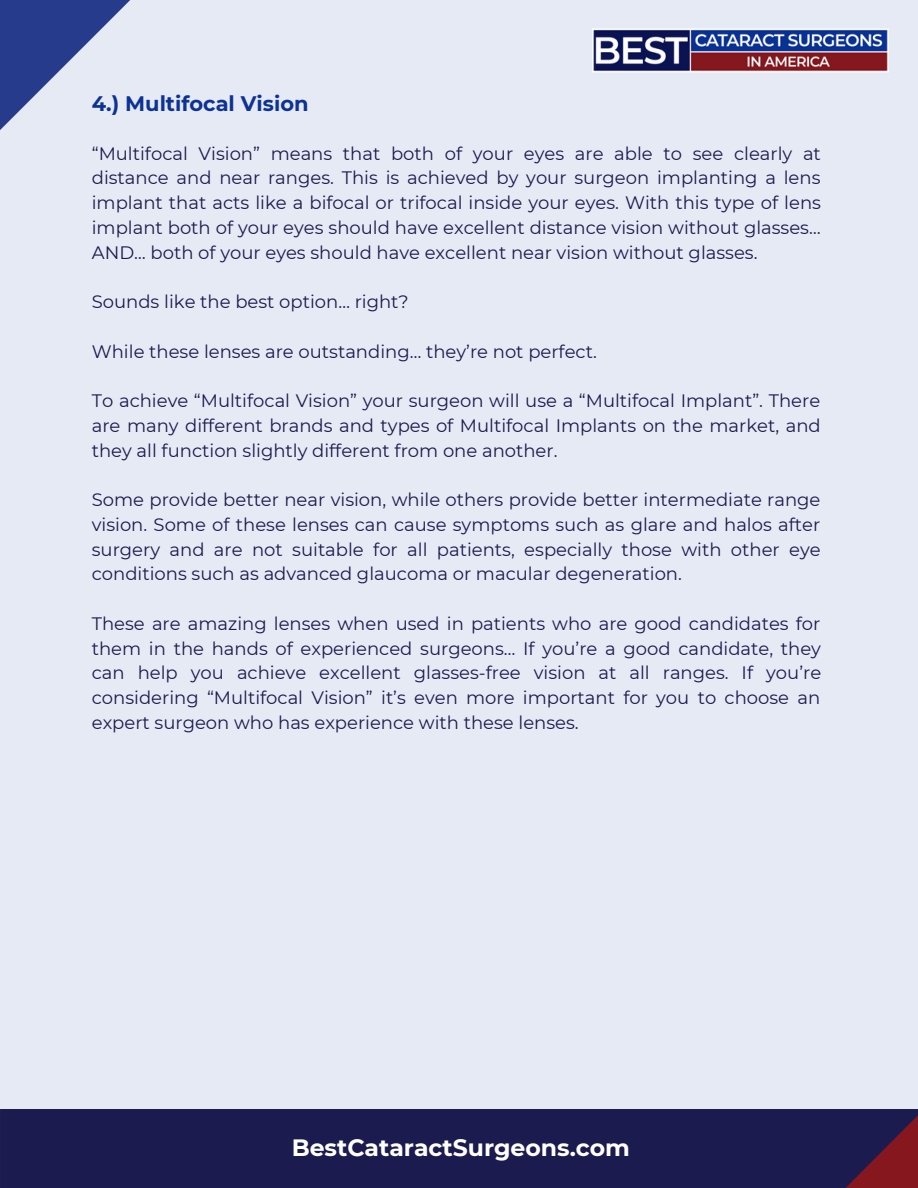
<style>
.page{position:relative;width:918px;height:1188px;background:#e6eaf4}
.page>*{position:absolute;margin:0;border:0;box-sizing:border-box;transform-origin:0 0}
.t1{font:700 23.55px "Montserrat";color:#fff}
.t2{font:700 21px "Montserrat";color:#0c3294}
.t3{font:18px/24.8px "Montserrat";color:#1c1b4f;text-align:justify}
</style>
<div class="page">
<svg style="left:0;top:0;width:130px;height:130px;fill:#263b8b"></svg>
<div style="left:0;top:1109px;width:918px;height:79px;background:#1c1b4f"></div>
<svg style="left:845px;top:1115px;width:73px;height:73px"></svg>
<img style="left:593px;top:28px;width:296px;height:45px">
<p class="t2" style="left:92px;top:91px;width:218px">4.) Multifocal Vision</p>
<p class="t3" style="left:92px;top:141px;width:731px">“Multifocal Vision” means that both of your eyes are able to see clearly at distance and near ranges. This is achieved by your surgeon implanting a lens implant that acts like a bifocal or trifocal inside your eyes. With this type of lens implant both of your eyes should have excellent distance vision without glasses… AND… both of your eyes should have excellent near vision without glasses.</p>
<p class="t3" style="left:92px;top:289px;width:319px">Sounds like the best option… right?</p>
<p class="t3" style="left:92px;top:339px;width:507px">While these lenses are outstanding… they’re not perfect.</p>
<p class="t3" style="left:92px;top:388px;width:730px">To achieve “Multifocal Vision” your surgeon will use a “Multifocal Implant”. There are many different brands and types of Multifocal Implants on the market, and they all function slightly different from one another.</p>
<p class="t3" style="left:92px;top:487px;width:730px">Some provide better near vision, while others provide better intermediate range vision. Some of these lenses can cause symptoms such as glare and halos after surgery and are not suitable for all patients, especially those with other eye conditions such as advanced glaucoma or macular degeneration.</p>
<p class="t3" style="left:92px;top:611px;width:731px">These are amazing lenses when used in patients who are good candidates for them in the hands of experienced surgeons… If you’re a good candidate, they can help you achieve excellent glasses-free vision at all ranges. If you’re considering “Multifocal Vision” it’s even more important for you to choose an expert surgeon who has experience with these lenses.</p>
<p class="t1" style="left:292px;top:1133px;width:340px">BestCataractSurgeons.com</p>
</div>
